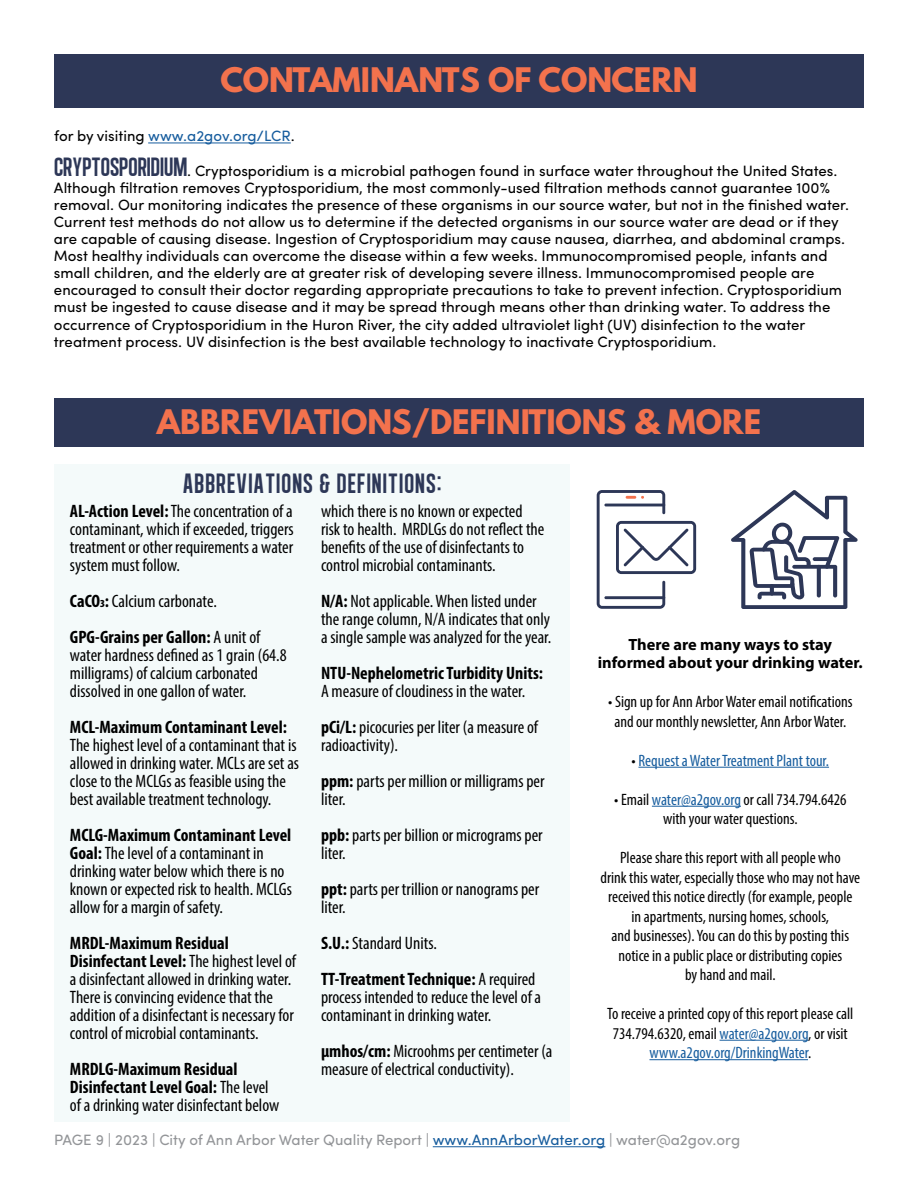
<style>
.page{position:relative;width:918px;height:1188px;background:#fff}
.page>*{position:absolute;margin:0;border:0;box-sizing:border-box;transform-origin:0 0}
.t1{font:700 30px "League Spartan";color:#f3724d}
.t2{font:28.5px "Algre Sans NC";letter-spacing:.04em;color:#2d3757}
.t3{font:condensed 18px/18px "Myriad Pro";color:#000}
.t4{font:700 condensed 18px/18px "Myriad Pro";color:#000}
.t5{font:condensed 16.5px/19.5px "Myriad Pro";color:#000;text-align:center}
.t6{font:condensed 16.5px "Myriad Pro";color:#175d9e}
.t7{font:700 16.35px/18px "Myriad Pro";color:#000;text-align:center}
.t8{font:15px/17.1px "Sofia Pro";color:#000}
.t9{font:15px "Sofia Pro";color:#939598}
.t10{font:15px "Sofia Pro";color:#175d9e}
.s1{color:#000}
.s2{font-family:"Algre Sans NC";font-size:27px;color:#2d3757}
.s3{font-weight:700}
.s4{font-weight:400}
.s5{color:#175d9e}
</style>
<div class="page">
<hr style="left:433px;top:1146px;width:172px;height:1px;background:#175d9e">
<div style="left:54px;top:54px;width:810px;height:54px;background:#2d3757"></div>
<div style="left:55px;top:464px;width:515px;height:657px;background:#f4fafa"></div>
<hr style="left:638px;top:767px;width:191px;height:1px;background:#175d9e">
<hr style="left:652px;top:806px;width:89px;height:1px;background:#175d9e">
<hr style="left:720px;top:1040px;width:88px;height:1px;background:#175d9e">
<hr style="left:649px;top:1059px;width:159px;height:1px;background:#175d9e">
<div style="left:54px;top:398px;width:810px;height:49px;background:#2d3757"></div>
<svg style="left:731px;top:490px;width:127px;height:119px"></svg>
<svg style="left:597px;top:490px;width:99px;height:119px"></svg>
<hr style="left:148px;top:143px;width:143px;height:1px;background:#175d9e">
<h1 class="t1" style="left:220px;top:56px;width:479px">CONTAMINANTS OF CONCERN</h1>
<p class="t10" style="left:54px;top:125px;width:242px"><span class="s1">for by visiting</span> www.a2gov.org/LCR<span class="s1">.</span></p>
<p class="t8" style="left:54px;top:161px;width:797px"><span class="s2">CRYPTOSPORIDIUM</span>. Cryptosporidium is a microbial pathogen found in surface water throughout the United States.<br>Although filtration removes Cryptosporidium, the most commonly-used filtration methods cannot guarantee 100% removal. Our monitoring indicates the presence of these organisms in our source water, but not in the finished water.<br>Current test methods do not allow us to determine if the detected organisms in our source water are dead or if they are capable of causing disease. Ingestion of Cryptosporidium may cause nausea, diarrhea, and abdominal cramps.<br>Most healthy individuals can overcome the disease within a few weeks. Immunocompromised people, infants and small children, and the elderly are at greater risk of developing severe illness. Immunocompromised people are encouraged to consult their doctor regarding appropriate precautions to take to prevent infection. Cryptosporidium must be ingested to cause disease and it may be spread through means other than drinking water. To address the occurrence of Cryptosporidium in the Huron River, the city added ultraviolet light (UV) disinfection to the water treatment process. UV disinfection is the best available technology to inactivate Cryptosporidium.</p>
<h1 class="t1" style="left:157px;top:398px;width:606px">ABBREVIATIONS/DEFINITIONS &amp; MORE</h1>
<h2 class="t2" style="left:183px;top:468px;width:260px">ABBREVIATIONS &amp; DEFINITIONS:</h2>
<p class="t3" style="left:70px;top:502px;width:225px;text-align:justify"><span class="s3">AL-Action Level:</span> The concentration of a contaminant, which if exceeded, triggers treatment or other requirements a water system must follow.</p>
<p class="t4" style="left:70px;top:583px;width:192px;line-height:36px">CaCO3: <span class="s4">Calcium carbonate.<br></span>GPG-Grains per Gallon: <span class="s4">A unit of</span></p>
<p class="t3" style="left:70px;top:646px;width:218px">water hardness defined as 1 grain (64.8 milligrams) of calcium carbonated dissolved in one gallon of water.</p>
<p class="t4" style="left:70px;top:718px;width:219px">MCL-Maximum Contaminant Level:</p>
<p class="t3" style="left:70px;top:736px;width:231px">The highest level of a contaminant that is allowed in drinking water. MCLs are set as close to the MCLGs as feasible using the best available treatment technology.</p>
<p class="t3" style="left:70px;top:826px;width:224px"><span class="s3">MCLG-Maximum Contaminant Level Goal:</span> The level of a contaminant in drinking water below which there is no known or expected risk to health. MCLGs allow for a margin of safety.</p>
<p class="t3" style="left:70px;top:934px;width:228px"><span class="s3">MRDL-Maximum Residual Disinfectant Level:</span> The highest level of a disinfectant allowed in drinking water.<br>There is convincing evidence that the addition of a disinfectant is necessary for control of microbial contaminants.</p>
<p class="t4" style="left:70px;top:1060px;width:211px">MRDLG-Maximum Residual<br>Disinfectant Level Goal: <span class="s4">The level of a drinking water disinfectant below</span></p>
<p class="t3" style="left:321px;top:502px;width:225px">which there is no known or expected risk to health. MRDLGs do not reflect the benefits of the use of disinfectants to control microbial contaminants.</p>
<p class="t3" style="left:321px;top:592px;width:232px"><span class="s3">N/A:</span> Not applicable. When listed under the range column, N/A indicates that only a single sample was analyzed for the year.</p>
<p class="t4" style="left:321px;top:664px;width:224px">NTU-Nephelometric Turbidity Units:</p>
<p class="t3" style="left:321px;top:673px;width:219px;line-height:36px">A measure of cloudiness in the water. <span class="s3">pCi/L:</span> picocuries per liter (a measure of</p>
<p class="t3" style="left:321px;top:727px;width:225px;line-height:36px">radioactivity).<br><span class="s3">ppm:</span> parts per million or milligrams per</p>
<p class="t3" style="left:321px;top:781px;width:223px;line-height:36px">liter.<br><span class="s3">ppb:</span> parts per billion or micrograms per</p>
<p class="t3" style="left:321px;top:835px;width:220px;line-height:36px">liter.<br><span class="s3">ppt:</span> parts per trillion or nanograms per</p>
<p class="t3" style="left:321px;top:889px;width:216px;line-height:36px">liter.<br><span class="s3">S.U.:</span> Standard Units.<br><span class="s3">TT-Treatment Technique:</span> A required</p>
<p class="t3" style="left:321px;top:988px;width:222px">process intended to reduce the level of a contaminant in drinking water.</p>
<p class="t3" style="left:321px;top:1042px;width:233px"><span class="s3">µmhos/cm:</span> Microohms per centimeter (a measure of electrical conductivity).</p>
<p class="t7" style="left:598px;top:635px;width:267px">There are many ways to stay informed about your drinking water.</p>
<p class="t5" style="left:608px;top:692px;width:246px">• Sign up for Ann Arbor Water email notifications and our monthly newsletter, Ann Arbor Water.</p>
<p class="t6" style="left:632px;top:750px;width:199px"><span class="s1">•</span> Request a Water Treatment Plant tour.</p>
<p class="t5" style="left:614px;top:789px;width:234px">• Email <span class="s5">water@a2gov.org</span> or call 734.794.6426 with your water questions.</p>
<p class="t5" style="left:600px;top:848px;width:261px">Please share this report with all people who<br>drink this water, especially those who may not have received this notice directly (for example, people<br>in apartments, nursing homes, schools,<br>and businesses). You can do this by posting this notice in a public place or distributing copies<br>by hand and mail.</p>
<p class="t5" style="left:607px;top:1004px;width:248px">To receive a printed copy of this report please call<br>734.794.6320, email <span class="s5">water@a2gov.org</span>, or visit <span class="s5">www.a2gov.org/DrinkingWater</span>.</p>
<p class="t9" style="left:54px;top:1129px;width:688px">PAGE 9 | 2023 | City of Ann Arbor Water Quality Report | <span class="s5">www.AnnArborWater.org</span> | water@a2gov.org</p>
</div>
